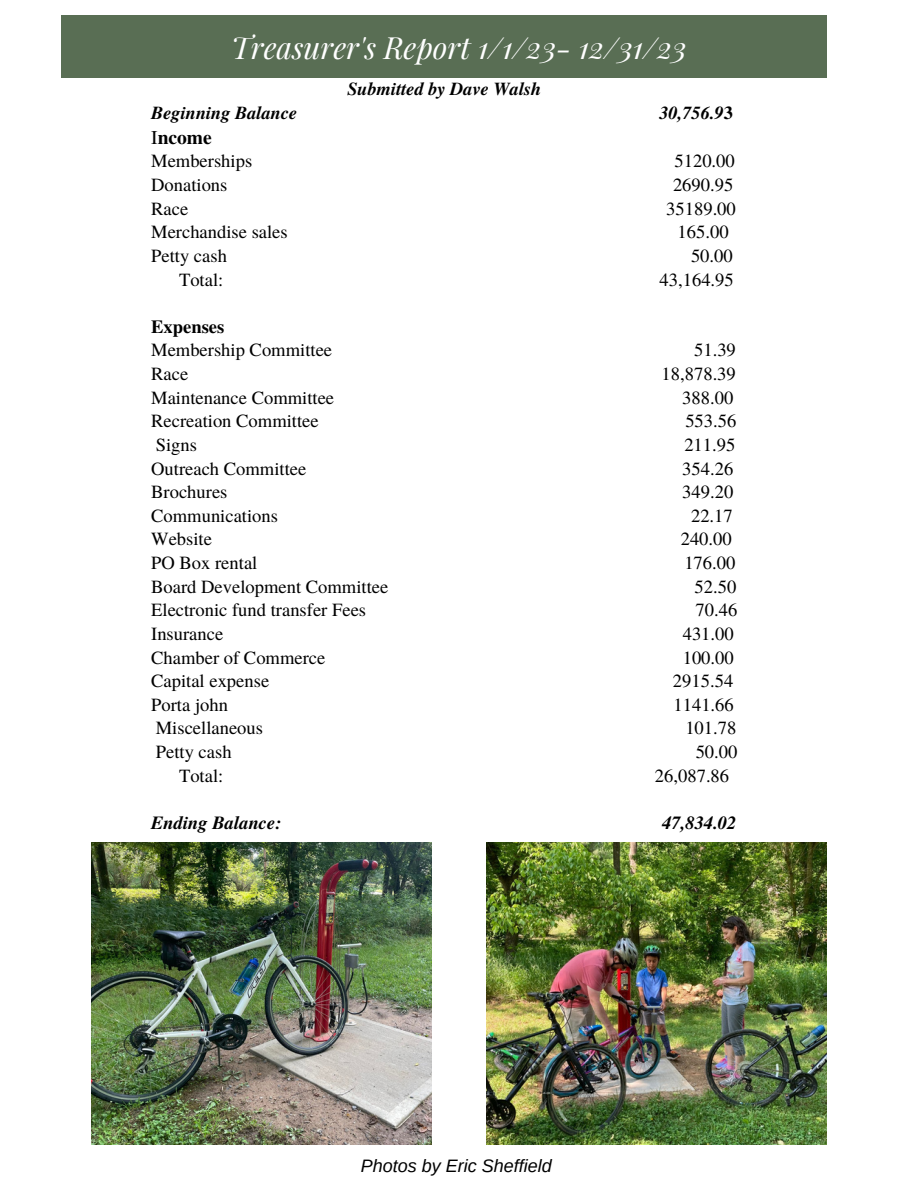
<style>
.page{position:relative;width:918px;height:1188px;background:#fff}
.page>*{position:absolute;margin:0;border:0;box-sizing:border-box;transform-origin:0 0}
.t1{font:italic 30px "Playfair Display";color:#fff}
.t2{font:700 19.5px "Te X Gyre Termes";color:#000}
.t3{font:18.6px "Te X Gyre Termes";color:#000}
.t4{font:italic 700 18.6px "Te X Gyre Termes";color:#000}
.t5{font:700 18.6px "Te X Gyre Termes";color:#000}
.t6{font:italic 700 18.3px "Te X Gyre Termes";color:#000}
.t7{font:italic 18px "Arimo";color:#000}
.s1{font-style:normal}
.s2{font-weight:400}
</style>
<div class="page">
<img style="left:92px;top:843px;width:340px;height:301px">
<img style="left:487px;top:843px;width:340px;height:301px">
<div style="left:62px;top:16px;width:765px;height:62px;background:#596e54"></div>
<h1 class="t1" style="left:231px;top:26px;width:457px">Treasurer's Report 1/1/23- 12/31/23</h1>
<p class="t6" style="left:347px;top:76px;width:196px">Submitted by Dave Walsh</p>
<p class="t6" style="left:151px;top:99px;width:148px">Beginning Balance</p>
<p class="t6" style="left:659px;top:99px;width:75px">30,756.9<span class="s1">3</span></p>
<p class="t2" style="left:151px;top:122px;width:62px"><span class="s2">I</span>ncome</p>
<p class="t3" style="left:151px;top:148px;width:103px">Memberships</p>
<p class="t3" style="left:675px;top:148px;width:62px">5120.00</p>
<p class="t3" style="left:151px;top:171px;width:78px">Donations</p>
<p class="t3" style="left:673px;top:171px;width:62px">2690.95</p>
<p class="t3" style="left:151px;top:195px;width:39px">Race</p>
<p class="t3" style="left:666px;top:195px;width:71px">35189.00</p>
<p class="t3" style="left:151px;top:219px;width:138px">Merchandise sales</p>
<p class="t3" style="left:678px;top:219px;width:53px">165.00</p>
<p class="t3" style="left:151px;top:242px;width:77px">Petty cash</p>
<p class="t3" style="left:691px;top:242px;width:43px">50.00</p>
<p class="t3" style="left:179px;top:266px;width:46px">Total:</p>
<p class="t3" style="left:660px;top:266px;width:76px">43,164.95</p>
<p class="t5" style="left:151px;top:312px;width:75px">Expenses</p>
<p class="t3" style="left:151px;top:337px;width:182px">Membership Committee</p>
<p class="t3" style="left:694px;top:337px;width:43px">51.39</p>
<p class="t3" style="left:151px;top:360px;width:39px">Race</p>
<p class="t3" style="left:662px;top:360px;width:76px">18,878.39</p>
<p class="t3" style="left:151px;top:384px;width:185px">Maintenance Committee</p>
<p class="t3" style="left:682px;top:384px;width:53px">388.00</p>
<p class="t3" style="left:151px;top:408px;width:169px">Recreation Committee</p>
<p class="t3" style="left:685px;top:408px;width:53px">553.56</p>
<p class="t3" style="left:156px;top:431px;width:43px">Signs</p>
<p class="t3" style="left:684px;top:431px;width:53px">211.95</p>
<p class="t3" style="left:151px;top:455px;width:157px">Outreach Committee</p>
<p class="t3" style="left:682px;top:455px;width:53px">354.26</p>
<p class="t3" style="left:151px;top:479px;width:78px">Brochures</p>
<p class="t3" style="left:682px;top:479px;width:53px">349.20</p>
<p class="t3" style="left:151px;top:502px;width:128px">Communications</p>
<p class="t3" style="left:691px;top:502px;width:43px">22.17</p>
<p class="t3" style="left:151px;top:526px;width:62px">Website</p>
<p class="t3" style="left:681px;top:526px;width:53px">240.00</p>
<p class="t3" style="left:151px;top:549px;width:108px">PO Box rental</p>
<p class="t3" style="left:684px;top:549px;width:53px">176.00</p>
<p class="t3" style="left:151px;top:573px;width:239px">Board Development Committee</p>
<p class="t3" style="left:695px;top:573px;width:43px">52.50</p>
<p class="t3" style="left:151px;top:597px;width:216px">Electronic fund transfer Fees</p>
<p class="t3" style="left:696px;top:597px;width:43px">70.46</p>
<p class="t3" style="left:151px;top:620px;width:74px">Insurance</p>
<p class="t3" style="left:683px;top:620px;width:53px">431.00</p>
<p class="t3" style="left:151px;top:644px;width:176px">Chamber of Commerce</p>
<p class="t3" style="left:683px;top:644px;width:53px">100.00</p>
<p class="t3" style="left:151px;top:668px;width:120px">Capital expense</p>
<p class="t3" style="left:673px;top:668px;width:62px">2915.54</p>
<p class="t3" style="left:151px;top:691px;width:78px">Porta john</p>
<p class="t3" style="left:674px;top:691px;width:62px">1141.66</p>
<p class="t3" style="left:156px;top:715px;width:109px">Miscellaneous</p>
<p class="t3" style="left:685px;top:715px;width:53px">101.78</p>
<p class="t3" style="left:156px;top:738px;width:77px">Petty cash</p>
<p class="t3" style="left:696px;top:738px;width:43px">50.00</p>
<p class="t3" style="left:179px;top:762px;width:46px">Total:</p>
<p class="t3" style="left:655px;top:762px;width:76px">26,087.86</p>
<p class="t4" style="left:151px;top:809px;width:132px">Ending Balance:</p>
<p class="t4" style="left:662px;top:809px;width:76px">47,834.02</p>
<p class="t7" style="left:361px;top:1156px;width:192px">Photos by Eric Sheffield</p>
</div>
